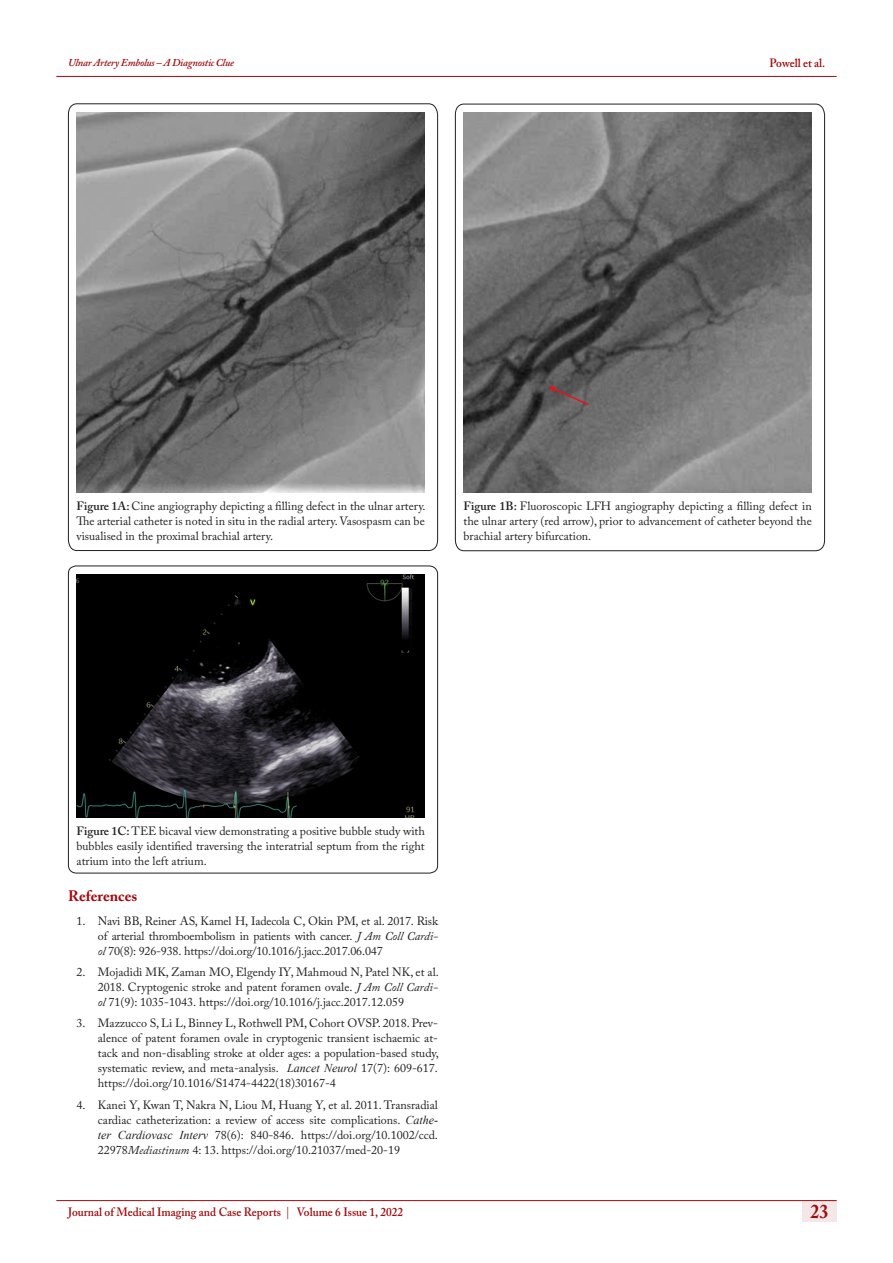
<style>
.page{position:relative;width:893px;height:1263px;background:#fff}
.page>*{position:absolute;margin:0;border:0;box-sizing:border-box;transform-origin:0 0}
.t1{font:700 19.5px "Adobe Caslon Pro";color:#9e0b0f;scale:.9 1}
.Heading{font:700 15px "Adobe Caslon Pro";color:#9e0b0f}
.t2{font:12px/15px "Adobe Caslon Pro";color:#231f20;text-align:justify}
.t3{font:600 12px "Adobe Caslon Pro";color:#9e0b0f;scale:.95 1}
.t4{font:italic 600 10.5px "Adobe Caslon Pro";letter-spacing:-.02em;color:#9e0b0f}
.s1{font-weight:600}
.s2{font-style:italic}
.s3{font-family:"Times New Roman";font-style:italic}
.s4{color:#ac2f33}
</style>
<div class="page">
<div style="left:802px;top:1200px;width:35px;height:21px;background:#f5e7e7"></div>
<hr style="left:56px;top:1200px;width:781px;height:1px;background:#9e0b0f">
<hr style="left:56px;top:76px;width:781px;height:1px;background:#9e0b0f">
<svg style="left:68px;top:103px;width:370px;height:448px"></svg>
<img style="left:77px;top:112px;width:348px;height:380px">
<svg style="left:455px;top:103px;width:370px;height:448px"></svg>
<img style="left:463px;top:113px;width:349px;height:380px">
<svg style="left:68px;top:565px;width:370px;height:309px"></svg>
<img style="left:77px;top:575px;width:348px;height:243px">
<p class="t4" style="left:68px;top:56px;width:168px">Ulnar Artery Embolus – A Diagnostic Clue</p>
<p class="t3" style="left:770px;top:56px;width:60px">Powell et al.</p>
<p class="t2" style="left:77px;top:498px;width:351px"><span class="s1">Figure 1A:</span> Cine angiography depicting a filling defect in the ulnar artery.<br>The arterial catheter is noted in situ in the radial artery. Vasospasm can be visualised in the proximal brachial artery.</p>
<p class="t2" style="left:463px;top:498px;width:350px"><span class="s1">Figure 1B:</span> Fluoroscopic LFH angiography depicting a filling defect in the ulnar artery (red arrow), prior to advancement of catheter beyond the brachial artery bifurcation.</p>
<p class="t2" style="left:77px;top:823px;width:350px"><span class="s1">Figure 1C:</span> TEE bicaval view demonstrating a positive bubble study with bubbles easily identified traversing the interatrial septum from the right atrium into the left atrium.</p>
<p class="Heading" style="left:68px;top:887px;width:71px">References</p>
<p class="t2" style="left:98px;top:913px;width:342px;text-indent:-21px">1. Navi BB, Reiner AS, Kamel H, Iadecola C, Okin PM, et al. 2017. Risk of arterial thromboembolism in patients with cancer. <span class="s2">J Am Coll Cardi&shy;ol</span> 70(8): 926-938. https://doi.org/10.1016/j.jacc.2017.06.047</p>
<p class="t2" style="left:98px;top:964px;width:343px;text-indent:-21px">2. Mojadidi MK, Zaman MO, Elgendy IY, Mahmoud N, Patel NK, et al.<br>2018. Cryptogenic stroke and patent foramen ovale. <span class="s2">J Am Coll Cardi&shy;ol</span> 71(9): 1035-1043. https://doi.org/10.1016/j.jacc.2017.12.059</p>
<p class="t2" style="left:98px;top:1016px;width:342px;text-indent:-21px">3. Mazzucco S, Li L, Binney L, Rothwell PM, Cohort OVSP. 2018. Prev&shy;alence of patent foramen ovale in cryptogenic transient ischaemic at&shy;tack and non-disabling stroke at older ages: a population-based study, systematic review, and meta-analysis. <span class="s3">Lancet Neurol</span> 17(7): 609-617. https://doi.org/10.1016/S1474-4422(18)30167-4</p>
<p class="t2" style="left:98px;top:1097px;width:342px;text-indent:-21px">4. Kanei Y, Kwan T, Nakra N, Liou M, Huang Y, et al. 2011. Transradial cardiac catheterization: a review of access site complications. <span class="s3">Cathe&shy;ter Cardiovasc Interv</span> 78(6): 840-846. https://doi.org/10.1002/ccd.<br>22978<span class="s2">Mediastinum</span> 4: 13. https://doi.org/10.21037/med-20-19</p>
<p class="t3" style="left:68px;top:1204px;width:354px">Journal of Medical Imaging and Case Reports <span class="s4">|</span> Volume 6 Issue 1, 2022</p>
<h1 class="t1" style="left:811px;top:1200px;width:21px">23</h1>
</div>
